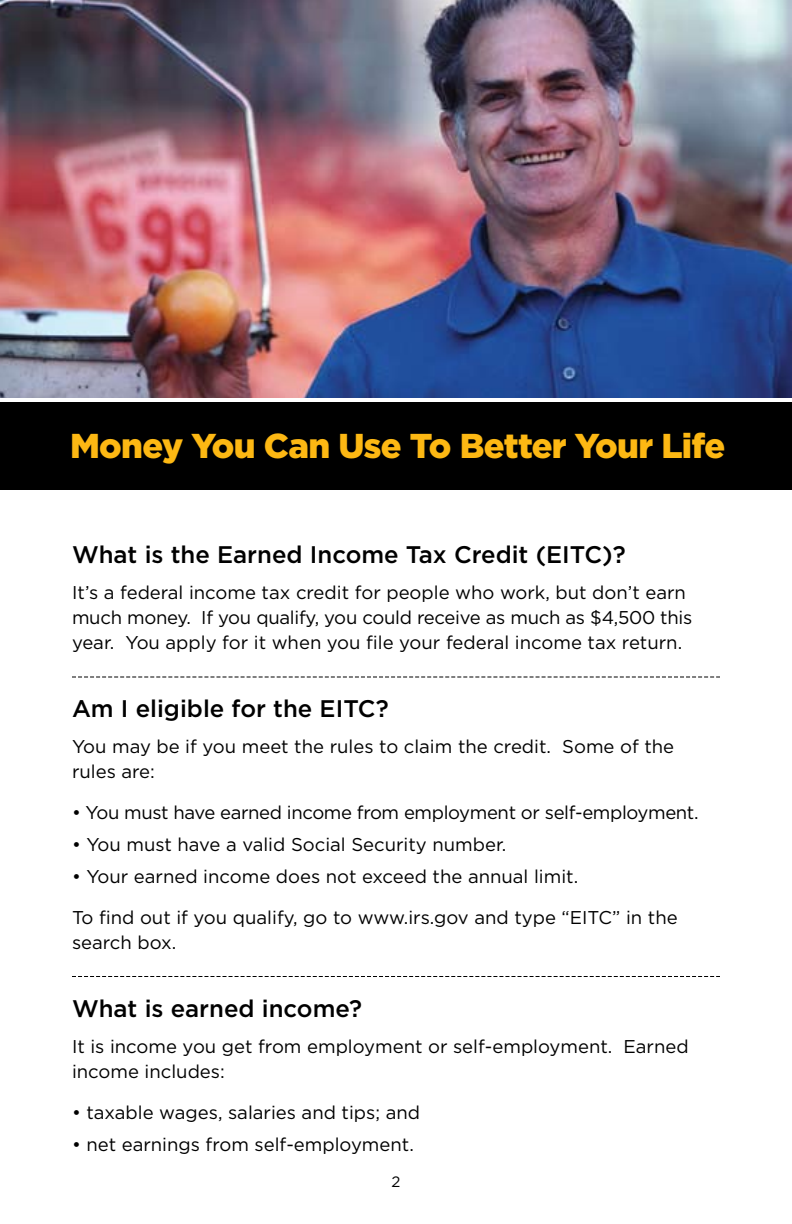
<style>
.page{position:relative;width:792px;height:1224px;background:#fff}
.page>*{position:absolute;margin:0;border:0;box-sizing:border-box;transform-origin:0 0}
.t1{font:900 34.4px "Gotham";letter-spacing:-.02em;color:#fdb813}
.t2{font:500 24px "Gotham";color:#000}
.t3{font:18.4px/25px "Gotham";color:#000}
.t4{font:18.4px "Gotham";letter-spacing:-.02em;color:#000}
.t5{font:15px "Gotham";color:#000}
</style>
<div class="page">
<img style="left:0;top:0;width:792px;height:398px">
<div style="left:0;top:400px;width:792px;height:90px;background:#000"></div>
<svg style="left:72px;top:676px;width:648px;height:2px"></svg>
<svg style="left:72px;top:976px;width:648px;height:1px"></svg>
<hr style="left:0;top:398px;width:792px;height:4px;background:#fff">
<h1 class="t1" style="left:70px;top:426px;width:657px">Money You Can Use To Better Your Life</h1>
<h2 class="t2" style="left:72px;top:541px;width:555px">What is the Earned Income Tax Credit (EITC)?</h2>
<p class="t3" style="left:72px;top:580px;width:622px">It’s a federal income tax credit for people who work, but don’t earn much money. If you qualify, you could receive as much as $4,500 this year. You apply for it when you file your federal income tax return.</p>
<h2 class="t2" style="left:72px;top:695px;width:318px">Am I eligible for the EITC?</h2>
<p class="t3" style="left:72px;top:733px;width:604px">You may be if you meet the rules to claim the credit. Some of the rules are:</p>
<p class="t4" style="left:72px;top:802px;width:628px">• You must have earned income from employment or self-employment.</p>
<p class="t3" style="left:72px;top:832px;width:436px">• You must have a valid Social Security number.</p>
<p class="t3" style="left:72px;top:864px;width:508px">• Your earned income does not exceed the annual limit.</p>
<p class="t3" style="left:72px;top:905px;width:607px">To find out if you qualify, go to www.irs.gov and type “EITC” in the search box.</p>
<h2 class="t2" style="left:72px;top:995px;width:292px">What is earned income?</h2>
<p class="t3" style="left:72px;top:1034px;width:618px">It is income you get from employment or self-employment. Earned income includes:</p>
<p class="t3" style="left:72px;top:1099px;width:350px">• taxable wages, salaries and tips; and</p>
<p class="t3" style="left:72px;top:1132px;width:343px">• net earnings from self-employment.</p>
<p class="t5" style="left:392px;top:1173px;width:10px">2</p>
</div>
